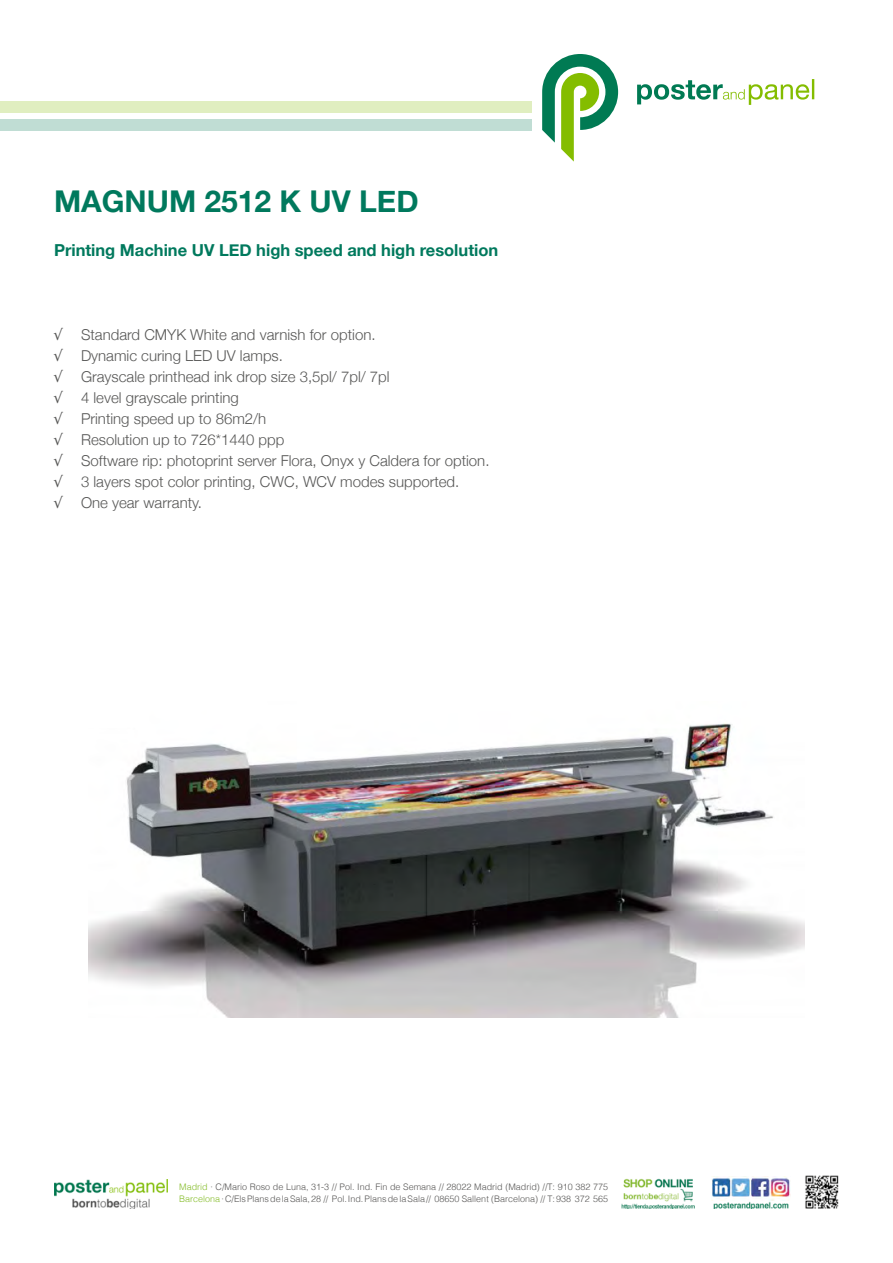
<style>
.page{position:relative;width:893px;height:1263px;background:#fff}
.page>*{position:absolute;margin:0;border:0;box-sizing:border-box;transform-origin:0 0}
.t1{font:700 30px "Helvetica Neue";color:#00795d}
.t2{font:700 16.5px "Helvetica Neue";color:#00795d}
.t3{font:300 15px "Helvetica Neue";color:#575756}
.t4{font:300 9px/12px "Helvetica";color:#585756}
.s1{color:#84bc28}
</style>
<div class="page">
<svg style="left:637px;top:79px;width:177px;height:26px"></svg>
<svg style="left:542px;top:54px;width:76px;height:108px"></svg>
<div style="left:0;top:101px;width:532px;height:12px;background:#e0eec0"></div>
<div style="left:0;top:119px;width:532px;height:12px;background:#c0ddd4"></div>
<img style="left:711px;top:1178px;width:79px;height:31px">
<img style="left:623px;top:1178px;width:70px;height:24px">
<img style="left:621px;top:1203px;width:74px;height:6px">
<img style="left:805px;top:1175px;width:34px;height:34px">
<img style="left:54px;top:1179px;width:113px;height:30px">
<img style="left:88px;top:723px;width:717px;height:295px">
<div style="left:88px;top:693px;width:61px;height:34px;background:#fff"></div>
<h1 class="t1" style="left:54px;top:178px;width:366px">MAGNUM 2512 K UV LED</h1>
<p class="t2" style="left:54px;top:237px;width:446px">Printing Machine UV LED high speed and high resolution</p>
<p class="t3" style="left:81px;top:322px;width:296px">Standard CMYK White and varnish for option.</p>
<p class="t3" style="left:81px;top:343px;width:203px">Dynamic curing LED UV lamps.</p>
<p class="t3" style="left:81px;top:364px;width:310px">Grayscale printhead ink drop size 3,5pl/ 7pl/ 7pl</p>
<p class="t3" style="left:81px;top:385px;width:159px">4 level grayscale printing</p>
<p class="t3" style="left:81px;top:406px;width:187px">Printing speed up to 86m2/h</p>
<p class="t3" style="left:81px;top:427px;width:205px">Resolution up to 726*1440 ppp</p>
<p class="t3" style="left:81px;top:448px;width:410px">Software rip: photoprint server Flora, Onyx y Caldera for option.</p>
<p class="t3" style="left:81px;top:469px;width:380px">3 layers spot color printing, CWC, WCV modes supported.</p>
<p class="t3" style="left:81px;top:490px;width:122px">One year warranty.</p>
<p class="t4" style="left:179px;top:1180px;width:430px"><span class="s1">Madrid</span> · C/Mario Roso de Luna, 31-3 // Pol. Ind. Fin de Semana // 28022 Madrid (Madrid) //T: 910 382 775<br><span class="s1">Barcelona</span> · C/Els Plans de la Sala, 28 // Pol. Ind. Plans de la Sala // 08650 Sallent (Barcelona) // T: 938 372 565</p>
</div>
